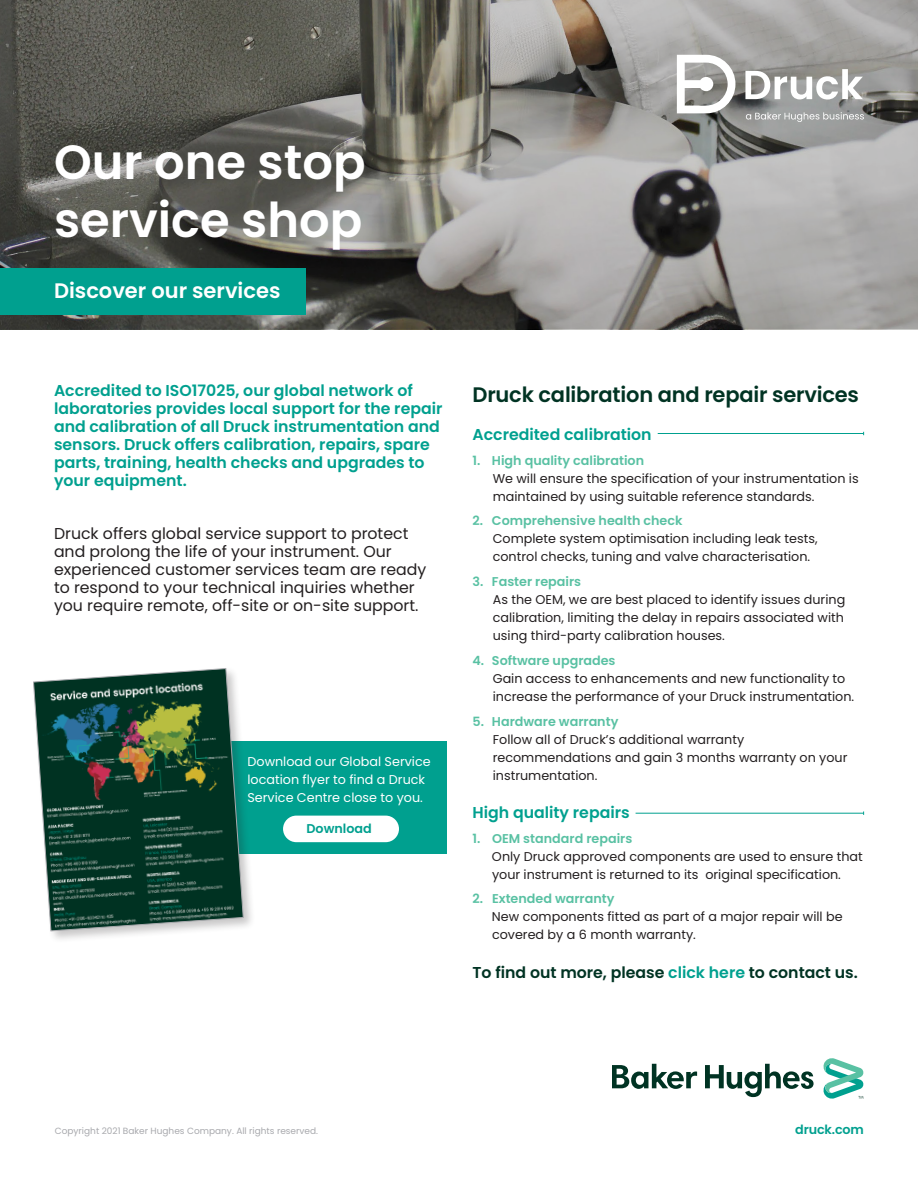
<style>
.page{position:relative;width:918px;height:1188px;background:#fff}
.page>*{position:absolute;margin:0;border:0;box-sizing:border-box;transform-origin:0 0}
._32pt-headline{font:600 48px/57.6px "Poppins";color:#fff}
._15pt-body_subhead{font:600 21px "Poppins";letter-spacing:-.01em;color:#003323}
._15pt-body_subhead-2{font:600 21px "Poppins";color:#fff}
._10_5pt-body_subhead{font:600 15.75px/18px "Poppins";color:#00a08f}
._8_5pt-body_text{font:15.75px/18px "Poppins";color:#231f20}
._10_5pt-body_subhead-2{font:600 15.75px "Poppins";color:#003323}
.t1{font:12.75px/18px "Poppins";color:#231f20}
._8_5pt-body_text-2{font:12.75px/18px "Poppins";color:#fff}
._8_5pt-body_text-3{font:600 12.75px "Poppins";color:#00a08f}
._6pt-legal_footnote{font:9px "Poppins";color:#a8a9ad}
.s1{font-weight:600;color:#59c1a3}
.s2{color:#00a08f}
</style>
<div class="page">
<svg style="left:0;top:0;width:918px;height:329px;background:#7b7a75"></svg>
<div style="left:0;top:268px;width:305px;height:46px;background:#00a08f"></div>
<div style="left:201px;top:741px;width:245px;height:113px;background:#00a08f"></div>
<div style="left:283px;top:816px;width:116px;height:26px;background:#fff;border-radius:13px"></div>
<div style="left:31px;top:666px;width:224px;height:277px;background:#231f20;opacity:.25"></div>
<svg style="left:33px;top:668px;width:211px;height:263px;background:#335a4a"></svg>
<hr style="left:658px;top:433px;width:206px;height:1px;background:#00a08f">
<hr style="left:636px;top:813px;width:228px;height:1px;background:#00a08f">
<svg style="left:677px;top:55px;width:58px;height:58px"></svg>
<svg style="left:745px;top:69px;width:118px;height:31px"></svg>
<svg style="left:746px;top:112px;width:118px;height:10px"></svg>
<svg style="left:612px;top:1058px;width:252px;height:41px"></svg>
<p class="_32pt-headline" style="left:54px;top:134px;width:313px">Our one stop service shop</p>
<p class="_15pt-body_subhead-2" style="left:54px;top:278px;width:228px">Discover our services</p>
<p class="_10_5pt-body_subhead" style="left:54px;top:382px;width:390px">Accredited to ISO17025, our global network of laboratories provides local support for the repair and calibration of all Druck instrumentation and sensors. Druck offers calibration, repairs, spare parts, training, health checks and upgrades to your equipment.</p>
<p class="_15pt-body_subhead" style="left:472px;top:382px;width:388px">Druck calibration and repair services</p>
<p class="_10_5pt-body_subhead" style="left:472px;top:425px;width:181px">Accredited calibration</p>
<p class="t1" style="left:493px;top:451px;width:368px;text-indent:-20px"><span class="s1">1. High quality calibration<br></span>We will ensure the specification of your instrumentation is maintained by using suitable reference standards.</p>
<p class="t1" style="left:493px;top:512px;width:326px;text-indent:-20px"><span class="s1">2. Comprehensive health check<br></span>Complete system optimisation including leak tests, control checks, tuning and valve characterisation.</p>
<p class="t1" style="left:493px;top:573px;width:354px;text-indent:-20px"><span class="s1">3. Faster repairs<br></span>As the OEM, we are best placed to identify issues during calibration, limiting the delay in repairs associated with using third-party calibration houses.</p>
<p class="t1" style="left:493px;top:651px;width:363px;text-indent:-20px"><span class="s1">4. Software upgrades<br></span>Gain access to enhancements and new functionality to increase the performance of your Druck instrumentation.</p>
<p class="t1" style="left:493px;top:712px;width:356px;text-indent:-20px"><span class="s1">5. Hardware warranty<br></span>Follow all of Druck’s additional warranty recommendations and gain 3 months warranty on your instrumentation.</p>
<p class="_10_5pt-body_subhead" style="left:472px;top:803px;width:159px">High quality repairs</p>
<p class="t1" style="left:492px;top:829px;width:372px;text-indent:-19px"><span class="s1">1. OEM standard repairs<br></span>Only Druck approved components are used to ensure that your instrument is returned to its original specification.</p>
<p class="t1" style="left:492px;top:890px;width:352px;text-indent:-19px"><span class="s1">2. Extended warranty<br></span>New components fitted as part of a major repair will be covered by a 6 month warranty.</p>
<p class="_10_5pt-body_subhead-2" style="left:472px;top:963px;width:387px">To find out more, please <span class="s2">click here</span> to contact us.</p>
<p class="_8_5pt-body_text" style="left:54px;top:525px;width:374px">Druck offers global service support to protect and prolong the life of your instrument. Our experienced customer services team are ready to respond to your technical inquiries whether you require remote, off-site or on-site support.</p>
<p class="_8_5pt-body_text-2" style="left:248px;top:752px;width:185px">Download our Global Service location flyer to find a Druck<br>Service Centre close to you.</p>
<p class="_8_5pt-body_text-3" style="left:306px;top:821px;width:67px">Download</p>
<p class="_6pt-legal_footnote" style="left:55px;top:1126px;width:265px">Copyright 2021 Baker Hughes Company. All rights reserved.</p>
<p class="_8_5pt-body_text-3" style="left:795px;top:1122px;width:70px">druck.com</p>
</div>
